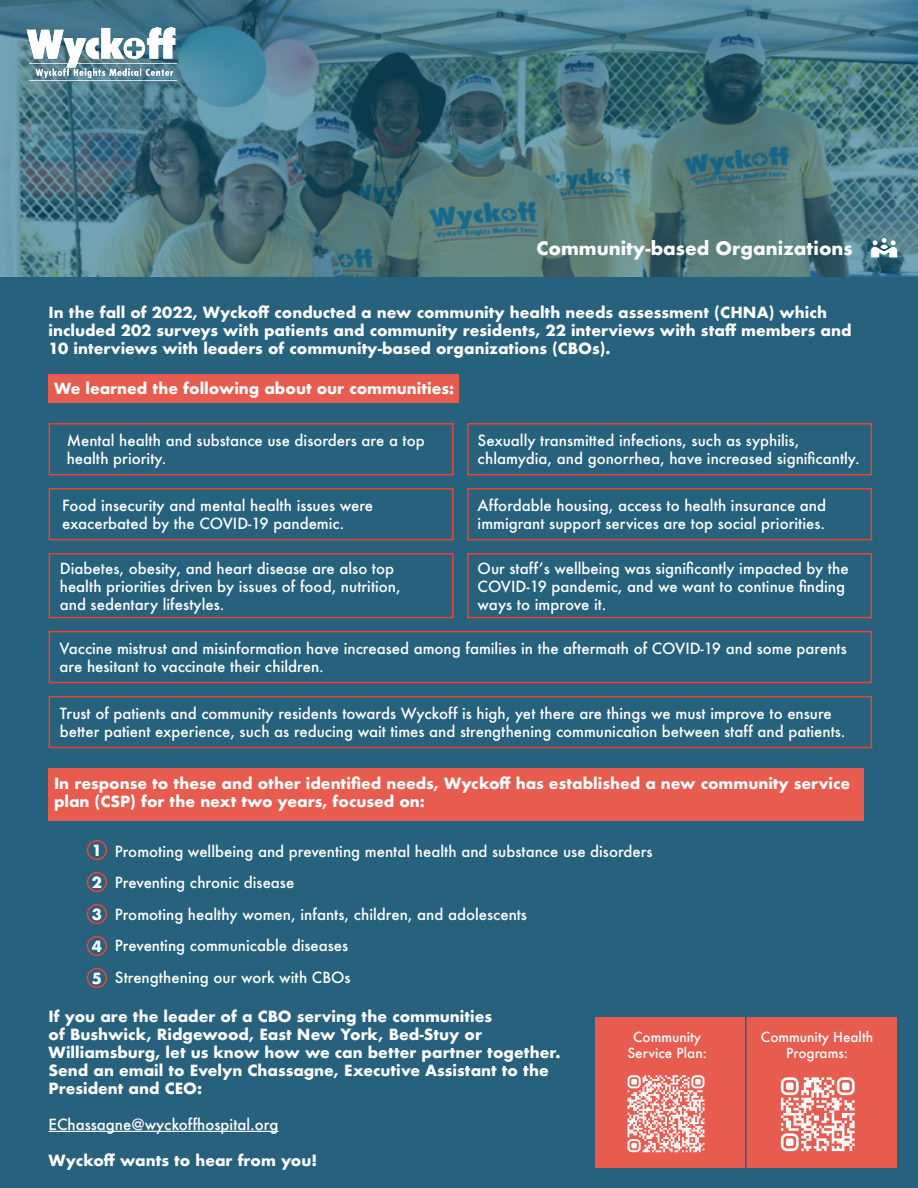
<style>
.page{position:relative;width:918px;height:1188px;background:#26617d}
.page>*{position:absolute;margin:0;border:0;box-sizing:border-box;transform-origin:0 0}
.t1{font:700 18px "Futura";color:#fff}
.t2{font:500 15px/18px "Futura";color:#fff}
.t3{font:700 15px/18px "Futura";color:#fff}
.t4{font:500 13.5px/16.2px "Futura";color:#fff;text-align:center}
</style>
<div class="page">
<svg style="left:0;top:0;width:918px;height:276px;background:#4b7883"></svg>
<img style="left:27px;top:28px;width:149px;height:52px">
<svg style="left:871px;top:238px;width:26px;height:19px"></svg>
<div style="left:49px;top:423px;width:405px;height:52px;border:2px solid #eb452e"></div>
<hr style="left:49px;top:1131px;width:230px;height:1px;background:#fff">
<div style="left:595px;top:1018px;width:302px;height:150px;background:#e85c4f"></div>
<div style="left:49px;top:374px;width:410px;height:28px;background:#e85c4f"></div>
<div style="left:467px;top:423px;width:405px;height:52px;border:2px solid #eb452e"></div>
<div style="left:49px;top:488px;width:405px;height:52px;border:2px solid #eb452e"></div>
<div style="left:467px;top:488px;width:405px;height:52px;border:2px solid #eb452e"></div>
<div style="left:49px;top:631px;width:823px;height:52px;border:2px solid #eb452e"></div>
<div style="left:49px;top:553px;width:405px;height:65px;border:2px solid #eb452e"></div>
<div style="left:467px;top:553px;width:405px;height:65px;border:2px solid #eb452e"></div>
<div style="left:49px;top:696px;width:823px;height:52px;border:2px solid #eb452e"></div>
<div style="left:49px;top:768px;width:815px;height:53px;background:#e85c4f"></div>
<div style="left:87px;top:840px;width:20px;height:20px;border:2px solid #eb452e;border-radius:50%"></div>
<div style="left:87px;top:872px;width:20px;height:20px;border:2px solid #eb452e;border-radius:50%"></div>
<div style="left:87px;top:904px;width:20px;height:20px;border:2px solid #eb452e;border-radius:50%"></div>
<div style="left:87px;top:936px;width:20px;height:20px;border:2px solid #eb452e;border-radius:50%"></div>
<div style="left:87px;top:968px;width:20px;height:20px;border:2px solid #eb452e;border-radius:50%"></div>
<hr style="left:745px;top:1017px;width:2px;height:152px;background:#26617d">
<img style="left:627px;top:1075px;width:78px;height:78px">
<img style="left:780px;top:1077px;width:75px;height:75px">
<p class="t1" style="left:536px;top:235px;width:318px">Community-based Organizations</p>
<p class="t3" style="left:49px;top:303px;width:805px">In the fall of 2022, Wyckoff conducted a new community health needs assessment (CHNA) which included 202 surveys with patients and community residents, 22 interviews with staff members and<br>10 interviews with leaders of community-based organizations (CBOs).</p>
<p class="t3" style="left:54px;top:379px;width:402px">We learned the following about our communities:</p>
<p class="t2" style="left:67px;top:432px;width:360px">Mental health and substance use disorders are a top health priority.</p>
<p class="t2" style="left:478px;top:432px;width:384px">Sexually transmitted infections, such as syphilis, chlamydia, and gonorrhea, have increased significantly.</p>
<p class="t2" style="left:62px;top:497px;width:313px">Food insecurity and mental health issues were exacerbated by the COVID-19 pandemic.</p>
<p class="t2" style="left:478px;top:497px;width:350px">Affordable housing, access to health insurance and immigrant support services are top social priorities.</p>
<p class="t2" style="left:60px;top:559px;width:342px">Diabetes, obesity, and heart disease are also top health priorities driven by issues of food, nutrition, and sedentary lifestyles.</p>
<p class="t2" style="left:478px;top:559px;width:373px">Our staff’s wellbeing was significantly impacted by the<br>COVID-19 pandemic, and we want to continue finding ways to improve it.</p>
<p class="t2" style="left:60px;top:640px;width:789px">Vaccine mistrust and misinformation have increased among families in the aftermath of COVID-19 and some parents are hesitant to vaccinate their children.</p>
<p class="t2" style="left:60px;top:704px;width:787px">Trust of patients and community residents towards Wyckoff is high, yet there are things we must improve to ensure better patient experience, such as reducing wait times and strengthening communication between staff and patients.</p>
<p class="t3" style="left:54px;top:774px;width:798px">In response to these and other identified needs, Wyckoff has established a new community service plan (CSP) for the next two years, focused on:</p>
<p class="t2" style="left:115px;top:842px;width:539px">Promoting wellbeing and preventing mental health and substance use disorders</p>
<p class="t2" style="left:115px;top:873px;width:181px">Preventing chronic disease</p>
<p class="t2" style="left:115px;top:905px;width:414px">Promoting healthy women, infants, children, and adolescents</p>
<p class="t2" style="left:115px;top:936px;width:235px">Preventing communicable diseases</p>
<p class="t2" style="left:115px;top:968px;width:237px">Strengthening our work with CBOs</p>
<p class="t3" style="left:92px;top:842px;width:12px">1</p>
<p class="t3" style="left:92px;top:874px;width:12px">2</p>
<p class="t3" style="left:92px;top:906px;width:12px">3</p>
<p class="t3" style="left:92px;top:938px;width:12px">4</p>
<p class="t3" style="left:92px;top:970px;width:12px">5</p>
<p class="t3" style="left:49px;top:1007px;width:514px">If you are the leader of a CBO serving the communities<br>of Bushwick, Ridgewood, East New York, Bed-Stuy or Williamsburg, let us know how we can better partner together.<br>Send an email to Evelyn Chassagne, Executive Assistant to the President and CEO:</p>
<p class="t2" style="left:49px;top:1115px;width:231px">EChassagne@wyckoffhospital.org</p>
<p class="t3" style="left:49px;top:1151px;width:270px">Wyckoff wants to hear from you!</p>
<p class="t4" style="left:627px;top:1029px;width:81px">Community<br>Service Plan:</p>
<p class="t4" style="left:761px;top:1029px;width:114px">Community Health<br>Programs:</p>
</div>
